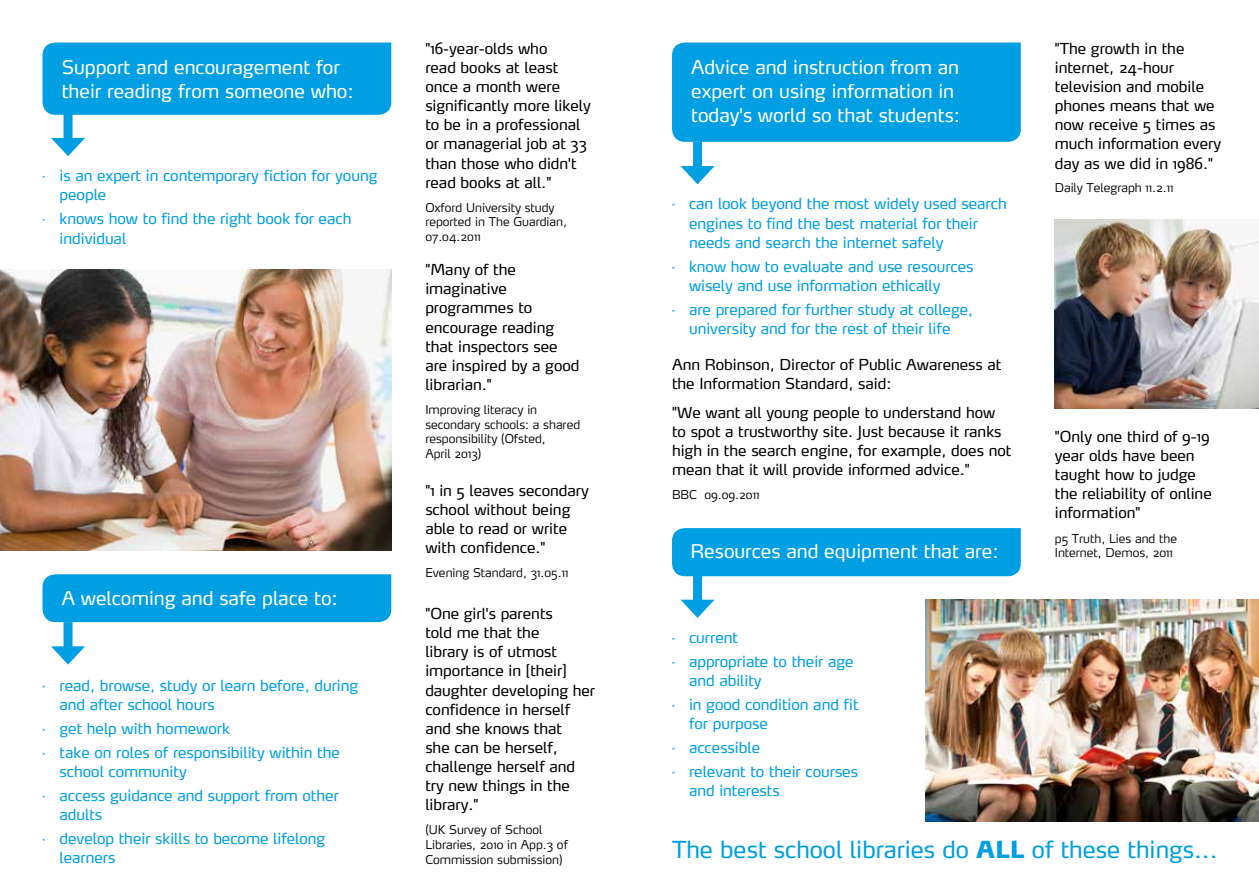
<style>
.page{position:relative;width:1259px;height:893px;background:#fff}
.page>*{position:absolute;margin:0;border:0;box-sizing:border-box;transform-origin:0 0}
.t1{font:23.25px "Max";color:#009fe3}
.t2{font:18.75px/24px "Max";color:#fff}
.t3{font:15px/19.2px "Max";color:#000}
.t4{font:15px/19.2px "Max";color:#009fe3}
.t5{font:300 12px/14.7px "Max";color:#000}
.s1{font-weight:900}
</style>
<div class="page">
<div style="left:43px;top:43px;width:348px;height:72px;background:#009fe3"></div>
<div style="left:64px;top:114px;width:9px;height:31px;background:#009fe3"></div>
<svg style="left:51px;top:138px;width:34px;height:18px"></svg>
<div style="left:43px;top:574px;width:348px;height:48px;background:#009fe3"></div>
<div style="left:64px;top:622px;width:9px;height:31px;background:#009fe3"></div>
<svg style="left:51px;top:646px;width:34px;height:19px"></svg>
<img style="left:0;top:269px;width:391px;height:282px">
<div style="left:672px;top:43px;width:348px;height:99px;background:#009fe3"></div>
<div style="left:693px;top:142px;width:9px;height:31px;background:#009fe3"></div>
<svg style="left:680px;top:166px;width:34px;height:18px"></svg>
<div style="left:672px;top:528px;width:348px;height:48px;background:#009fe3"></div>
<div style="left:693px;top:575px;width:9px;height:32px;background:#009fe3"></div>
<svg style="left:681px;top:600px;width:33px;height:18px"></svg>
<img style="left:926px;top:600px;width:333px;height:222px">
<img style="left:1054px;top:219px;width:205px;height:190px">
<p class="t2" style="left:62px;top:55px;width:294px">Support and encouragement for their reading from someone who:</p>
<p class="t4" style="left:60px;top:166px;width:319px;text-indent:-17px">• is an expert in contemporary fiction for young people</p>
<p class="t4" style="left:60px;top:209px;width:293px;text-indent:-17px">• knows how to find the right book for each individual</p>
<p class="t2" style="left:62px;top:586px;width:278px">A welcoming and safe place to:</p>
<p class="t4" style="left:60px;top:676px;width:300px;text-indent:-17px">• read, browse, study or learn before, during and after school hours</p>
<p class="t4" style="left:43px;top:719px;width:189px">• get help with homework</p>
<p class="t4" style="left:60px;top:743px;width:282px;text-indent:-17px">• take on roles of responsibility within the school community</p>
<p class="t4" style="left:60px;top:786px;width:281px;text-indent:-17px">• access guidance and support from other adults</p>
<p class="t4" style="left:60px;top:829px;width:267px;text-indent:-17px">• develop their skills to become lifelong learners</p>
<p class="t3" style="left:425px;top:39px;width:167px">"16-year-olds who<br>read books at least once a month were significantly more likely to be in a professional or managerial job at 33 than those who didn’t read books at all."</p>
<p class="t5" style="left:425px;top:200px;width:143px">Oxford University study reported in The Guardian,<br>07.04.2011</p>
<p class="t3" style="left:425px;top:260px;width:156px">"Many of the imaginative programmes to encourage reading that inspectors see are inspired by a good librarian."</p>
<p class="t5" style="left:425px;top:402px;width:156px">Improving literacy in secondary schools: a shared responsibility (Ofsted,<br>April 2013)</p>
<p class="t3" style="left:425px;top:481px;width:165px">"1 in 5 leaves secondary school without being able to read or write with confidence."</p>
<p class="t5" style="left:425px;top:565px;width:145px">Evening Standard, 31.05.11</p>
<p class="t3" style="left:425px;top:604px;width:171px">"One girl’s parents<br>told me that the<br>library is of utmost importance in [their] daughter developing her confidence in herself and she knows that<br>she can be herself, challenge herself and try new things in the library."</p>
<p class="t5" style="left:425px;top:822px;width:144px">(UK Survey of School<br>Libraries, 2010 in App.3 of<br>Commission submission)</p>
<p class="t2" style="left:691px;top:55px;width:270px">Advice and instruction from an expert on using information in today’s world so that students:</p>
<p class="t4" style="left:689px;top:194px;width:319px;text-indent:-17px">• can look beyond the most widely used search engines to find the best material for their needs and search the internet safely</p>
<p class="t4" style="left:689px;top:256px;width:286px;text-indent:-17px">• know how to evaluate and use resources wisely and use information ethically</p>
<p class="t4" style="left:672px;top:299px;width:303px;text-align:center">• are prepared for further study at college, university and for the rest of their life</p>
<p class="t3" style="left:1054px;top:39px;width:168px">"The growth in the internet, 24-hour television and mobile phones means that we now receive 5 times as much information every day as we did in 1986."</p>
<p class="t5" style="left:1054px;top:181px;width:120px">Daily Telegraph 11.2.11</p>
<p class="t3" style="left:672px;top:355px;width:331px">Ann Robinson, Director of Public Awareness at the Information Standard, said:</p>
<p class="t3" style="left:672px;top:403px;width:341px">"We want all young people to understand how to spot a trustworthy site. Just because it ranks high in the search engine, for example, does not mean that it will provide informed advice."</p>
<p class="t5" style="left:672px;top:488px;width:89px">BBC 09.09.2011</p>
<p class="t3" style="left:1054px;top:427px;width:158px">"Only one third of 9-19 year olds have been taught how to judge the reliability of online information"</p>
<p class="t5" style="left:1054px;top:531px;width:124px">p5 Truth, Lies and the</p>
<p class="t2" style="left:690px;top:539px;width:310px">Resources and equipment that are:</p>
<p class="t5" style="left:1054px;top:545px;width:120px">Internet, Demos, 2011</p>
<p class="t4" style="left:672px;top:628px;width:67px">• current</p>
<p class="t4" style="left:689px;top:652px;width:166px;text-indent:-17px">• appropriate to their age and ability</p>
<p class="t4" style="left:689px;top:695px;width:171px;text-indent:-17px">• in good condition and fit for purpose</p>
<p class="t4" style="left:672px;top:738px;width:90px">• accessible</p>
<p class="t4" style="left:689px;top:762px;width:170px;text-indent:-17px">• relevant to their courses and interests</p>
<h1 class="t1" style="left:672px;top:835px;width:547px">The best school libraries do <span class="s1">ALL</span> of these things...</h1>
</div>
